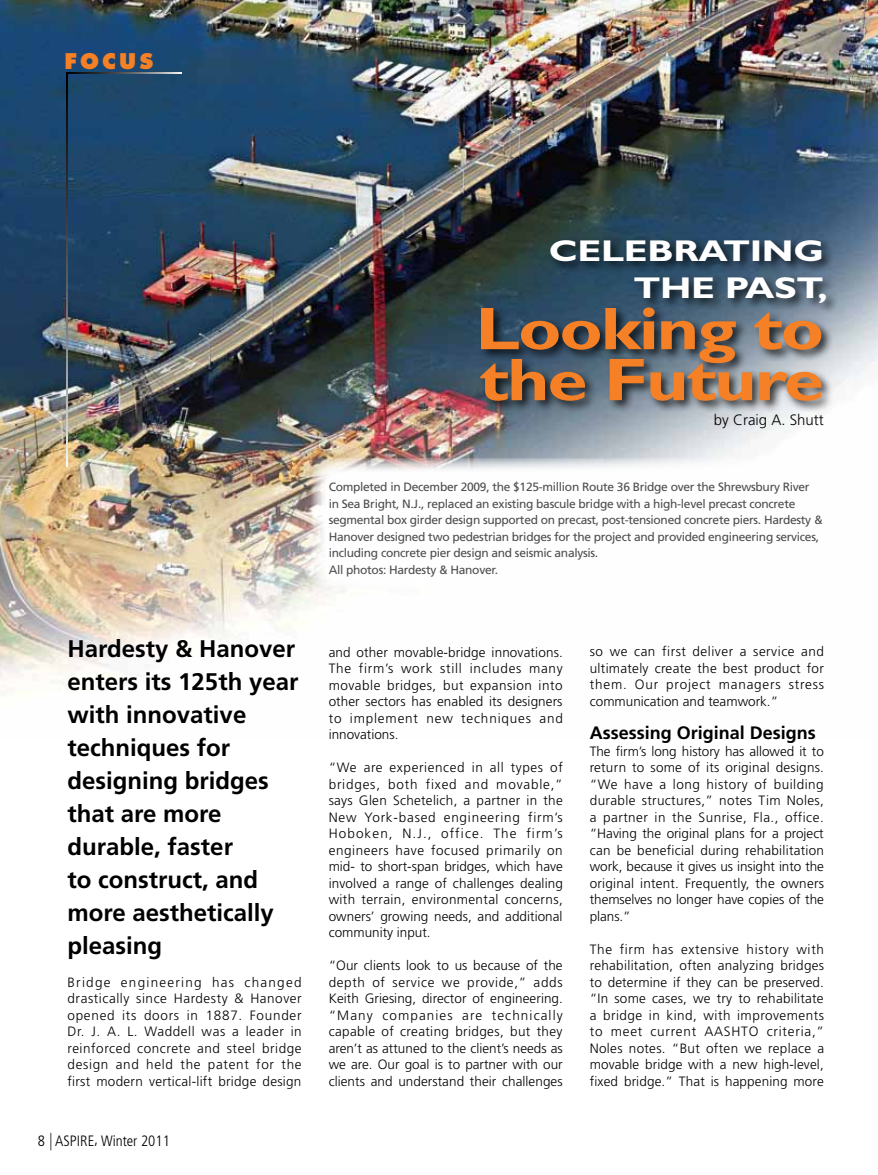
<style>
.page{position:relative;width:878px;height:1175px;background:#fff}
.page>*{position:absolute;margin:0;border:0;box-sizing:border-box;transform-origin:0 0}
.t1{font:700 60.45px/51px "Gill Sans Std";letter-spacing:-.025em;color:#f58025;scale:1.2 1}
.t2{font:700 30.15px/37.5px "Gill Sans Std";letter-spacing:-.01em;color:#fff;text-align:right;scale:1.25 1}
.t3{font:700 24px/33px "Frutiger LT Std";color:#000}
.t4{font:800 21px "Futura Std";letter-spacing:.15em;color:#f58025}
.t5{font:700 18px "Frutiger LT Std";color:#000}
.t6{font:300 condensed 15px "Frutiger LT Std";color:#000}
.t7{font:300 15px "Frutiger LT Std";color:#000}
.t8{font:300 13.5px/16.5px "Frutiger LT Std";letter-spacing:.005em;color:#000;text-align:justify}
.t9{font:12px/16.5px "Frutiger LT Std";letter-spacing:-.025em;color:#4d4d4f}
.s1{font-size:17.55px}
</style>
<div class="page">
<img style="left:0;top:0;width:878px;height:696px">
<svg style="left:66px;top:74px;width:2px;height:393px"></svg>
<svg style="left:66px;top:72px;width:116px;height:2px"></svg>
<div style="left:478px;top:236px;width:360px;height:177px;background:#000;opacity:.75"></div>
<div style="left:310px;top:458px;width:514px;height:136px;background:#fff"></div>
<h3 class="t4" style="left:64px;top:48px;width:91px">FOCUS</h3>
<h3 class="t3" style="left:68px;top:632px;width:232px">Hardesty &amp; Hanover enters its 125th year with innovative techniques for designing bridges that are more durable, faster<br>to construct, and more aesthetically pleasing</h3>
<p class="t8" style="left:68px;top:974px;width:236px">Bridge engineering has changed drastically since Hardesty &amp; Hanover opened its doors in 1887. Founder Dr. J. A. L. Waddell was a leader in reinforced concrete and steel bridge design and held the patent for the first modern vertical-lift bridge design</p>
<p class="t6" style="left:38px;top:1132px;width:133px">8 <span class="s1">|</span> ASPIRE, Winter 2011</p>
<h2 class="t2" style="left:549px;top:232px;width:224px">Celebrating the past,</h2>
<h1 class="t1" style="left:475px;top:303px;width:292px">Looking to the Future</h1>
<p class="t7" style="left:713px;top:412px;width:112px">by Craig A. Shutt</p>
<p class="t9" style="left:328px;top:479px;width:495px">Completed in December 2009, the $125-million Route 36 Bridge over the Shrewsbury River in Sea Bright, N.J., replaced an existing bascule bridge with a high-level precast concrete segmental box girder design supported on precast, post-tensioned concrete piers. Hardesty &amp; Hanover designed two pedestrian bridges for the project and provided engineering services, including concrete pier design and seismic analysis.<br>All photos: Hardesty &amp; Hanover.</p>
<p class="t8" style="left:328px;top:644px;width:236px">and other movable-bridge innovations.<br>The firm’s work still includes many movable bridges, but expansion into other sectors has enabled its designers to implement new techniques and innovations.</p>
<p class="t8" style="left:328px;top:759px;width:236px">“We are experienced in all types of bridges, both fixed and movable,” says Glen Schetelich, a partner in the New York-based engineering firm’s Hoboken, N.J., office. The firm’s engineers have focused primarily on mid- to short-span bridges, which have involved a range of challenges dealing with terrain, environmental concerns, owners’ growing needs, and additional community input.</p>
<p class="t8" style="left:328px;top:957px;width:236px">“Our clients look to us because of the depth of service we provide,” adds Keith Griesing, director of engineering. “Many companies are technically capable of creating bridges, but they aren’t as attuned to the client’s needs as we are. Our goal is to partner with our clients and understand their challenges</p>
<p class="t8" style="left:589px;top:643px;width:236px">so we can first deliver a service and ultimately create the best product for them. Our project managers stress communication and teamwork.”</p>
<h3 class="t5" style="left:590px;top:722px;width:227px">Assessing Original Designs</h3>
<p class="t8" style="left:590px;top:743px;width:236px">The firm’s long history has allowed it to return to some of its original designs. “We have a long history of building durable structures,” notes Tim Noles, a partner in the Sunrise, Fla., office. “Having the original plans for a project can be beneficial during rehabilitation work, because it gives us insight into the original intent. Frequently, the owners themselves no longer have copies of the plans.”</p>
<p class="t8" style="left:590px;top:941px;width:236px">The firm has extensive history with rehabilitation, often analyzing bridges to determine if they can be preserved. “In some cases, we try to rehabilitate a bridge in kind, with improvements to meet current AASHTO criteria,” Noles notes. “But often we replace a movable bridge with a new high-level, fixed bridge.” That is happening more</p>
</div>
